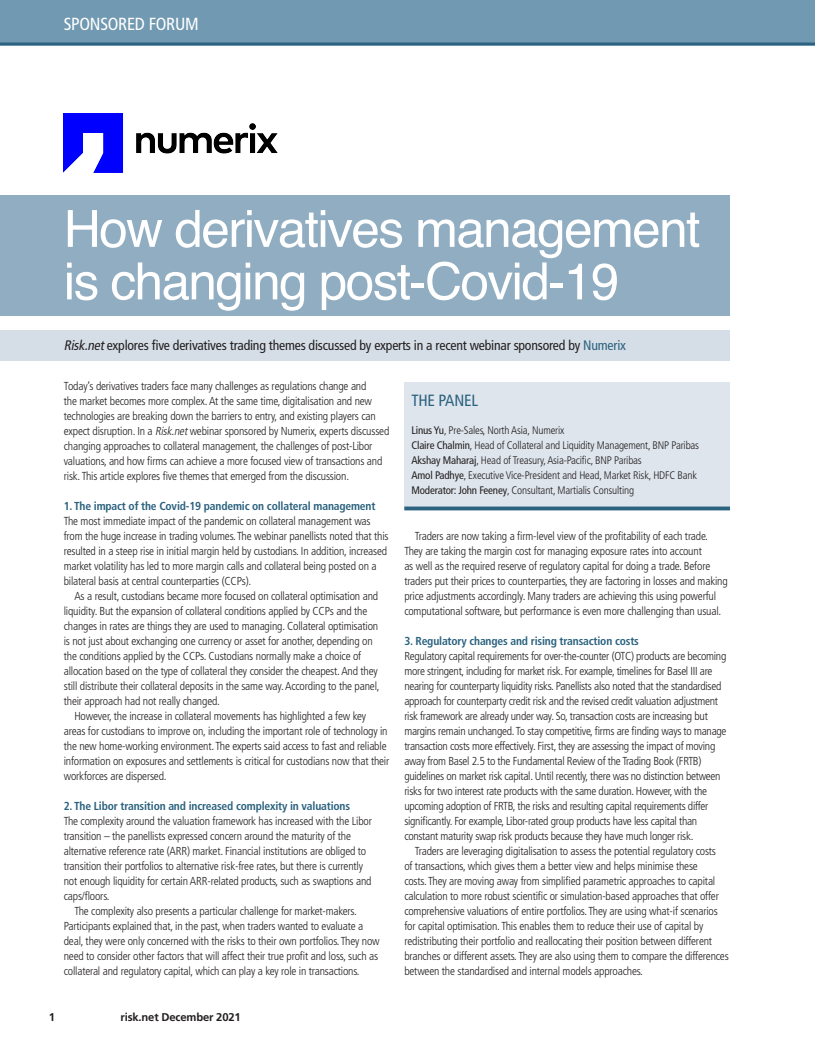
<style>
.page{position:relative;width:815px;height:1053px;background:#fff}
.page>*{position:absolute;margin:0;border:0;box-sizing:border-box;transform-origin:0 0}
.t1{font:51.25px/52.5px "Helvetica";letter-spacing:-.03em;color:#fff}
.t2{font:condensed 17.5px "Frutiger LT Std";letter-spacing:-.015em;color:#fff}
.t3{font:condensed 16.25px "Frutiger LT Std";letter-spacing:-.015em;color:#2b627f}
.t4{font:condensed 13.75px "Frutiger LT Std";letter-spacing:-.015em;color:#231f20}
.t5{font:300 condensed 11.5px/15px "Frutiger LT Std";letter-spacing:-.015em;color:#231f20}
.t6{font:700 condensed 11.5px "Frutiger LT Std";letter-spacing:-.015em;color:#2b627f}
.t7{font:700 11.25px "Frutiger LT Std";letter-spacing:-.015em;color:#231f20}
.t8{font:300 condensed 11px/15px "Frutiger LT Std";letter-spacing:-.015em;color:#231f20}
.s1{font-style:italic}
.s2{color:#2b627f}
.s3{font-weight:400}
</style>
<div class="page">
<div style="left:0;top:0;width:815px;height:45px;background:#7199b1"></div>
<hr style="left:0;top:43px;width:815px;height:2px;background:#2b627f">
<div style="left:0;top:330px;width:730px;height:30px;background:#d5dee7"></div>
<div style="left:0;top:195px;width:730px;height:120px;background:#90adc1"></div>
<div style="left:404px;top:382px;width:326px;height:128px;background:#dee5ec"></div>
<svg style="left:404px;top:506px;width:326px;height:4px"></svg>
<img style="left:64px;top:113px;width:213px;height:60px">
<h2 class="t2" style="left:64px;top:14px;width:137px">SPONSORED FORUM</h2>
<h1 class="t1" style="left:64px;top:204px;width:638px">How derivatives management is changing post-Covid-19</h1>
<p class="t4" style="left:64px;top:337px;width:564px"><span class="s1">Risk.net</span>explores five derivatives trading themes discussed by experts in a recent webinar sponsored by <span class="s2">Numerix</span></p>
<p class="t5" style="left:64px;top:379px;width:327px">Today’s derivatives traders face many challenges as regulations change and<br>the market becomes more complex. At the same time, digitalisation and new technologies are breaking down the barriers to entry, and existing players can expect disruption. In a <span class="s1">Risk.net</span>webinar sponsored by Numerix, experts discussed changing approaches to collateral management, the challenges of post-Libor valuations, and how firms can achieve a more focused view of transactions and risk. This article explores five themes that emerged from the discussion.</p>
<p class="t6" style="left:64px;top:499px;width:313px">1. The impact of the Covid-19 pandemic on collateral management</p>
<p class="t5" style="left:64px;top:514px;width:326px">The most immediate impact of the pandemic on collateral management was from the huge increase in trading volumes. The webinar panellists noted that this resulted in a steep rise in initial margin held by custodians. In addition, increased market volatility has led to more margin calls and collateral being posted on a bilateral basis at central counterparties (CCPs).</p>
<p class="t5" style="left:64px;top:589px;width:317px;text-indent:11px">As a result, custodians became more focused on collateral optimisation and liquidity. But the expansion of collateral conditions applied by CCPs and the changes in rates are things they are used to managing. Collateral optimisation is not just about exchanging one currency or asset for another, depending on the conditions applied by the CCPs. Custodians normally make a choice of allocation based on the type of collateral they consider the cheapest. And they still distribute their collateral deposits in the same way. According to the panel, their approach had not really changed.</p>
<p class="t5" style="left:64px;top:709px;width:327px;text-indent:11px">However, the increase in collateral movements has highlighted a few key areas for custodians to improve on, including the important role of technology in the new home-working environment. The experts said access to fast and reliable information on exposures and settlements is critical for custodians now that their workforces are dispersed.</p>
<p class="t6" style="left:64px;top:799px;width:288px">2. The Libor transition and increased complexity in valuations</p>
<p class="t5" style="left:64px;top:814px;width:310px">The complexity around the valuation framework has increased with the Libor transition – the panellists expressed concern around the maturity of the alternative reference rate (ARR) market. Financial institutions are obliged to transition their portfolios to alternative risk-free rates, but there is currently not enough liquidity for certain ARR-related products, such as swaptions and caps/floors.</p>
<p class="t5" style="left:64px;top:904px;width:318px;text-indent:11px">The complexity also presents a particular challenge for market-makers.<br>Participants explained that, in the past, when traders wanted to evaluate a deal, they were only concerned with the risks to their own portfolios. They now need to consider other factors that will affect their true profit and loss, such as collateral and regulatory capital, which can play a key role in transactions.</p>
<p class="t7" style="left:49px;top:1009px;width:8px">1</p>
<p class="t7" style="left:121px;top:1009px;width:122px">risk.net December 2021</p>
<h3 class="t3" style="left:411px;top:390px;width:68px">THE PANEL</h3>
<p class="t8" style="left:411px;top:423px;width:289px"><span class="s3">Linus Yu</span>, Pre-Sales, North Asia, Numerix<br><span class="s3">Claire Chalmin</span>, Head of Collateral and Liquidity Management, BNP Paribas <span class="s3">Akshay Maharaj</span>, Head of Treasury, Asia-Pacific, BNP Paribas<br><span class="s3">Amol Padhye</span>, Executive Vice-President and Head, Market Risk, HDFC Bank <span class="s3">Moderator: John Feeney</span>, Consultant, Martialis Consulting</p>
<p class="t5" style="left:404px;top:529px;width:325px;text-indent:11px">Traders are now taking a firm-level view of the profitability of each trade.<br>They are taking the margin cost for managing exposure rates into account<br>as well as the required reserve of regulatory capital for doing a trade. Before traders put their prices to counterparties, they are factoring in losses and making price adjustments accordingly. Many traders are achieving this using powerful computational software, but performance is even more challenging than usual.</p>
<p class="t6" style="left:404px;top:634px;width:236px">3. Regulatory changes and rising transaction costs</p>
<p class="t5" style="left:404px;top:649px;width:324px">Regulatory capital requirements for over-the-counter (OTC) products are becoming more stringent, including for market risk. For example, timelines for Basel III are nearing for counterparty liquidity risks. Panellists also noted that the standardised approach for counterparty credit risk and the revised credit valuation adjustment risk framework are already under way. So, transaction costs are increasing but margins remain unchanged. To stay competitive, firms are finding ways to manage transaction costs more effectively. First, they are assessing the impact of moving away from Basel 2.5 to the Fundamental Review of the Trading Book (FRTB) guidelines on market risk capital. Until recently, there was no distinction between risks for two interest rate products with the same duration. However, with the upcoming adoption of FRTB, the risks and resulting capital requirements differ significantly. For example, Libor-rated group products have less capital than constant maturity swap risk products because they have much longer risk.</p>
<p class="t5" style="left:404px;top:844px;width:326px;text-indent:11px">Traders are leveraging digitalisation to assess the potential regulatory costs<br>of transactions, which gives them a better view and helps minimise these<br>costs. They are moving away from simplified parametric approaches to capital calculation to more robust scientific or simulation-based approaches that offer comprehensive valuations of entire portfolios. They are using what-if scenarios for capital optimisation. This enables them to reduce their use of capital by redistributing their portfolio and reallocating their position between different branches or different assets. They are also using them to compare the differences between the standardised and internal models approaches.</p>
</div>
